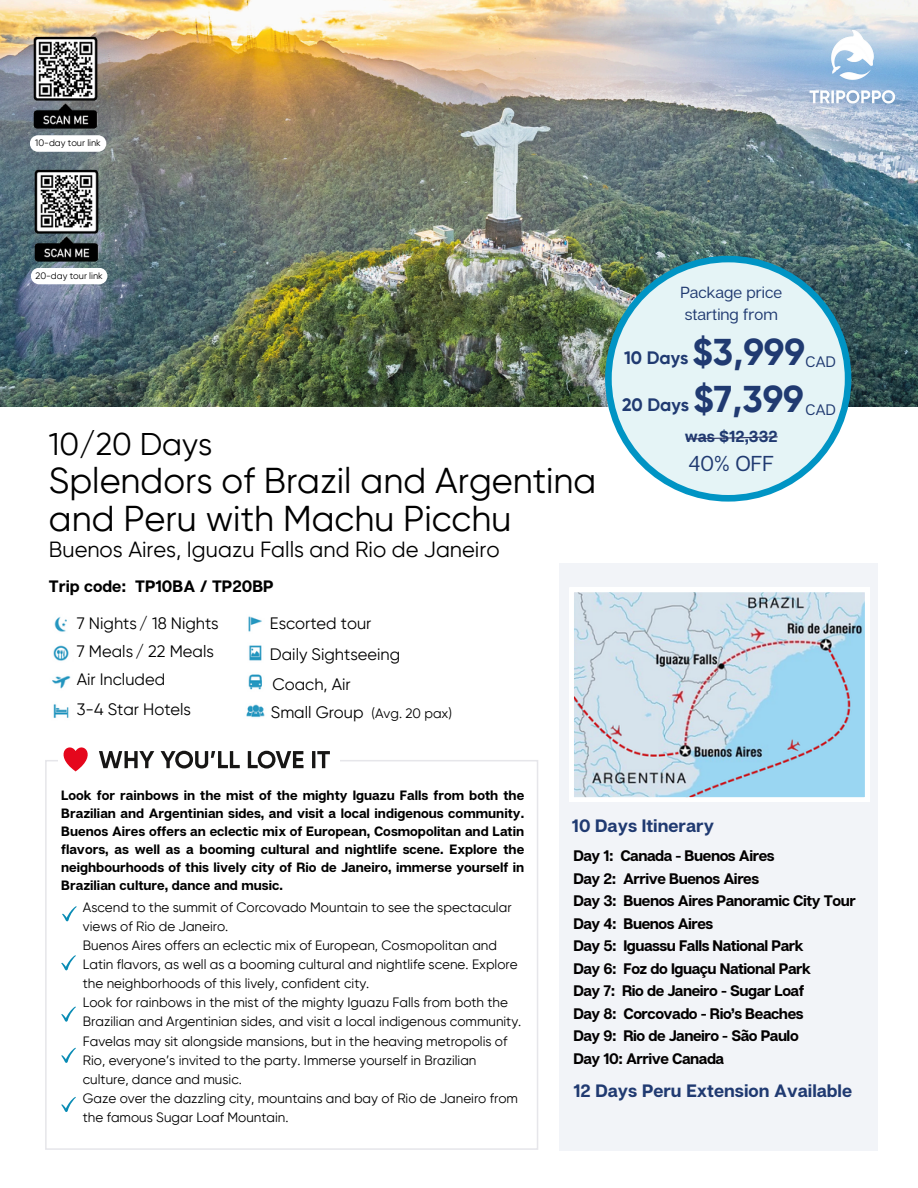
<style>
.page{position:relative;width:918px;height:1188px;background:#fff}
.page>*{position:absolute;margin:0;border:0;box-sizing:border-box;transform-origin:0 0}
.t1{font:700 37.2px "Gilroy";color:#203a71}
.t2{font:35.85px/38.7px "Gilroy";color:#000}
.t3{font:31.35px "Gilroy";color:#000}
.t4{font:21.9px "Gilroy";color:#000}
.t5{font:21.6px "Articulat CF";color:#203a71}
.t6{font:700 18px "Articulat CF";color:#203a71}
.t7{font:700 18px "Gilroy";color:#203a71}
.t8{font:16.5px "Gilroy";color:#000}
.t9{font:700 16.5px "Articulat CF";color:#000}
.t10{font:16.05px "Articulat CF";color:#203a71}
.t11{font:700 16.05px "Articulat CF";color:#203a71}
.t12{font:700 15.3px "Articulat CF";letter-spacing:-.03em;color:#020000}
.t13{font:15.15px "Articulat CF";color:#203a71}
.t14{font:15px "Articulat CF";color:#000}
.t15{font:13.5px/19.2px "Gilroy";color:#000}
.t16{font:700 13.5px/18px "Articulat CF";color:#000;text-align:justify}
.t17{font:9.3px "Gilroy";color:#000}
</style>
<div class="page">
<div style="left:45px;top:760px;width:493px;height:390px;border:2px solid #e6e6ea"></div>
<div style="left:58px;top:741px;width:281px;height:38px;background:#fff"></div>
<svg style="left:56px;top:747px;width:274px;height:25px"></svg>
<img style="left:0;top:0;width:918px;height:406px">
<img style="left:23px;top:32px;width:81px;height:99px">
<div style="left:608px;top:259px;width:240px;height:239px;background:#e5f4f6;border-radius:50%"></div>
<div style="left:605px;top:256px;width:246px;height:246px;border:7px solid #0094c4;border-radius:50%"></div>
<div style="left:560px;top:564px;width:318px;height:587px;background:#f2f4f8"></div>
<svg style="left:62px;top:906px;width:15px;height:15px"></svg>
<svg style="left:61px;top:955px;width:15px;height:15px"></svg>
<svg style="left:61px;top:1006px;width:15px;height:16px"></svg>
<svg style="left:61px;top:1048px;width:15px;height:15px"></svg>
<img style="left:52px;top:616px;width:213px;height:102px">
<div style="left:74px;top:611px;width:127px;height:110px;background:#fff"></div>
<svg style="left:61px;top:1097px;width:15px;height:15px"></svg>
<svg style="left:686px;top:436px;width:92px;height:4px"></svg>
<svg style="left:30px;top:135px;width:76px;height:17px"></svg>
<img style="left:805px;top:27px;width:95px;height:84px">
<img style="left:37px;top:41px;width:57px;height:56px">
<svg style="left:569px;top:588px;width:300px;height:214px"></svg>
<img style="left:24px;top:164px;width:81px;height:99px">
<svg style="left:31px;top:268px;width:76px;height:16px"></svg>
<img style="left:39px;top:174px;width:54px;height:55px">
<p class="t17" style="left:35px;top:139px;width:67px">10-day tour link</p>
<p class="t17" style="left:35px;top:272px;width:69px">20-day tour link</p>
<h1 class="t3" style="left:49px;top:431px;width:165px">10/20 Days</h1>
<h1 class="t2" style="left:49px;top:463px;width:549px">Splendors of Brazil and Argentina and Peru with Machu Picchu</h1>
<h5 class="t4" style="left:49px;top:540px;width:452px">Buenos Aires, Iguazu Falls and Rio de Janeiro</h5>
<h1 class="t9" style="left:49px;top:576px;width:226px">Trip code: TP10BA / TP20BP</h1>
<p class="t8" style="left:77px;top:616px;width:144px">7 Nights/ 18 Nights</p>
<p class="t8" style="left:77px;top:644px;width:139px">7 Meals/ 22 Meals</p>
<p class="t8" style="left:77px;top:672px;width:90px">Air Included</p>
<p class="t8" style="left:77px;top:702px;width:116px">3-4 Star Hotels</p>
<p class="t14" style="left:82px;top:616px;width:60px">12 Nights</p>
<p class="t14" style="left:81px;top:646px;width:61px">25 Meals</p>
<p class="t14" style="left:81px;top:674px;width:80px">Guided tour</p>
<p class="t14" style="left:82px;top:701px;width:93px">4-5 Star Hotel</p>
<p class="t8" style="left:270px;top:616px;width:103px">Escorted tour</p>
<h5 class="t8" style="left:270px;top:647px;width:132px">Daily Sightseeing</h5>
<p class="t8" style="left:273px;top:677px;width:80px">Coach, Air</p>
<p class="t8" style="left:271px;top:705px;width:94px">Small Group</p>
<h5 class="t15" style="left:371px;top:705px;width:82px">(Avg. 20 pax)</h5>
<h2 class="t10" style="left:680px;top:283px;width:103px">Package price</h2>
<h6 class="t10" style="left:685px;top:304px;width:95px">starting from</h6>
<h5 class="t1" style="left:692px;top:336px;width:114px">$3,999</h5>
<h5 class="t7" style="left:624px;top:350px;width:66px">10 Days</h5>
<h5 class="t7" style="left:622px;top:397px;width:69px">20 Days</h5>
<h5 class="t13" style="left:805px;top:352px;width:32px">CAD</h5>
<p class="t1" style="left:694px;top:383px;width:112px">$7,399</p>
<p class="t13" style="left:805px;top:400px;width:32px">CAD</p>
<p class="t11" style="left:685px;top:426px;width:94px">was $12,332</p>
<h6 class="t5" style="left:689px;top:450px;width:87px">40% OFF</h6>
<p class="t16" style="left:61px;top:786px;width:465px">Look for rainbows in the mist of the mighty Iguazu Falls from both the Brazilian and Argentinian sides, and visit a local indigenous community.<br>Buenos Aires offers an eclectic mix of European, Cosmopolitan and Latin flavors, as well as a booming cultural and nightlife scene. Explore the neighbourhoods of this lively city of Rio de Janeiro, immerse yourself in Brazilian culture, dance and music.</p>
<h3 class="t15" style="left:83px;top:898px;width:430px">Ascend to the summit of Corcovado Mountain to see the spectacular views of Rio de Janeiro.</h3>
<p class="t15" style="left:83px;top:937px;width:436px">Buenos Aires offers an eclectic mix of European, Cosmopolitan and<br>Latin flavors, as well as a booming cultural and nightlife scene. Explore the neighborhoods of this lively, confident city.</p>
<p class="t15" style="left:83px;top:994px;width:440px">Look for rainbows in the mist of the mighty Iguazu Falls from both the<br>Brazilian and Argentinian sides, and visit a local indigenous community.</p>
<p class="t15" style="left:83px;top:1032px;width:426px">Favelas may sit alongside mansions, but in the heaving metropolis of<br>Rio, everyone’s invited to the party. Immerse yourself in Brazilian culture, dance and music.</p>
<h4 class="t15" style="left:83px;top:1090px;width:437px">Gaze over the dazzling city, mountains and bay of Rio de Janeiro from the famous Sugar Loaf Mountain.</h4>
<h5 class="t6" style="left:572px;top:815px;width:144px">10 Days Itinerary</h5>
<p class="t12" style="left:573px;top:846px;width:203px">Day 1: Canada - Buenos Aires</p>
<p class="t12" style="left:573px;top:869px;width:187px">Day 2: Arrive Buenos Aires</p>
<p class="t12" style="left:573px;top:891px;width:284px">Day 3: Buenos Aires Panoramic City Tour</p>
<p class="t12" style="left:573px;top:914px;width:141px">Day 4: Buenos Aires</p>
<p class="t12" style="left:573px;top:936px;width:232px">Day 5: Iguassu Falls National Park</p>
<p class="t12" style="left:573px;top:959px;width:239px">Day 6: Foz do Iguaçu National Park</p>
<h4 class="t12" style="left:573px;top:981px;width:232px">Day 7: Rio de Janeiro - Sugar Loaf</h4>
<h4 class="t12" style="left:573px;top:1004px;width:232px">Day 8: Corcovado - Rio’s Beaches</h4>
<h5 class="t12" style="left:573px;top:1026px;width:227px">Day 9: Rio de Janeiro - São Paulo</h5>
<h5 class="t12" style="left:573px;top:1049px;width:152px">Day 10: Arrive Canada</h5>
<p class="t6" style="left:573px;top:1079px;width:280px">12 Days Peru Extension Available</p>
</div>
